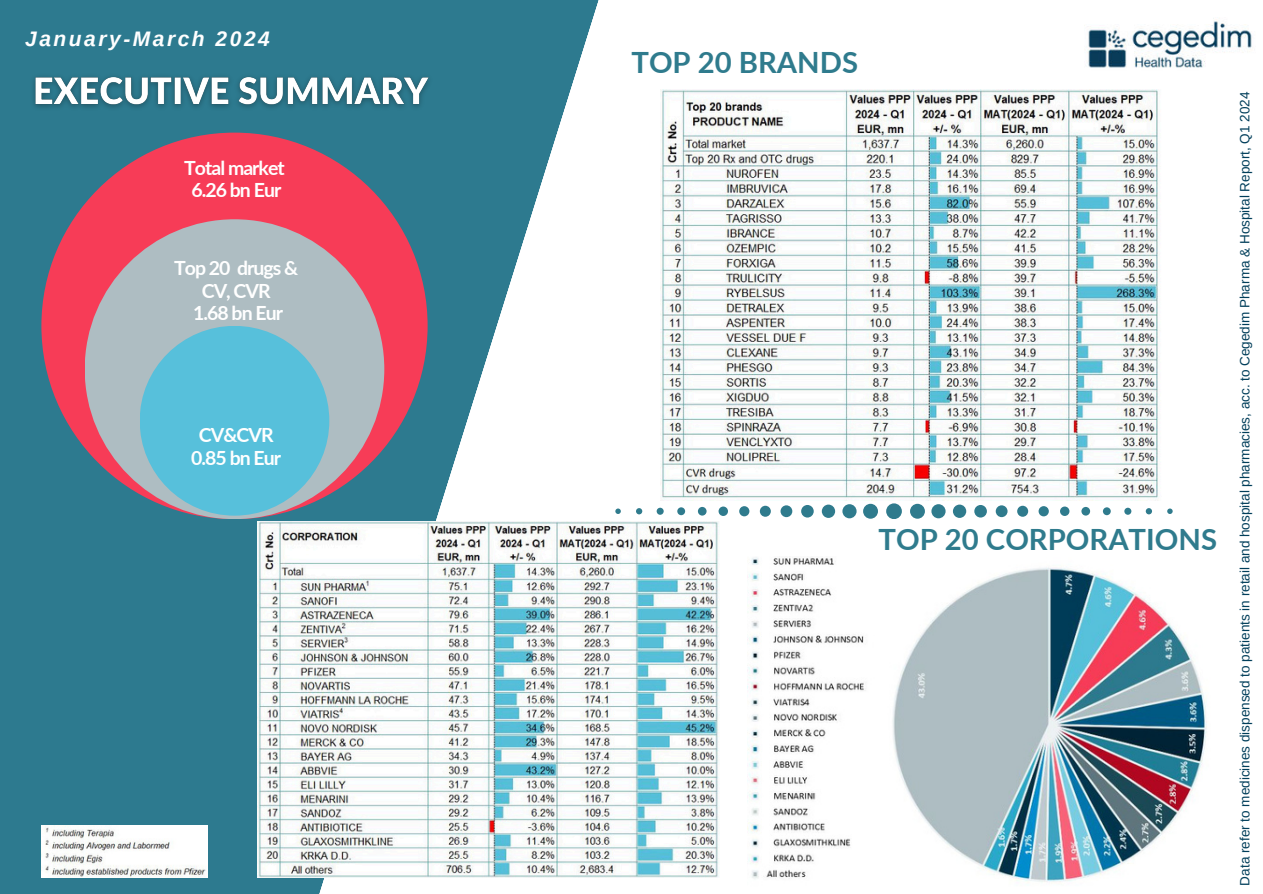
<style>
.page{position:relative;width:1263px;height:894px;background:#fff}
.page>*{position:absolute;margin:0;border:0;box-sizing:border-box;transform-origin:0 0}
.t1{font:700 29.25px "Lato";color:#2f7b8d}
.t2{font:italic 700 21px "Arimo";letter-spacing:.12em;color:#fff}
.t3{font:700 19.5px/22.5px "Lato";letter-spacing:-.05em;color:#fff;text-align:center}
.t4{font:13.5px "Arimo";color:#003e5a}
</style>
<div class="page">
<svg style="left:615px;top:503px;width:558px;height:16px"></svg>
<svg style="left:0;top:0;width:603px;height:893px;fill:#2d7a8f"></svg>
<img style="left:747px;top:557px;width:460px;height:325px">
<div style="left:41px;top:133px;width:387px;height:386px;background:#f73c57;border-radius:50%"></div>
<div style="left:85px;top:219px;width:299px;height:300px;background:#aebdc2;border-radius:50%"></div>
<div style="left:140px;top:326px;width:189px;height:189px;background:#57c0db;border-radius:50%"></div>
<img style="left:1087px;top:18px;width:165px;height:50px">
<img style="left:661px;top:89px;width:498px;height:411px">
<img style="left:258px;top:521px;width:461px;height:356px">
<img style="left:41px;top:825px;width:167px;height:51px">
<img style="left:16px;top:67px;width:422px;height:49px">
<h2 class="t2" style="left:25px;top:25px;width:246px">January-March 2024</h2>
<h3 class="t3" style="left:184px;top:156px;width:102px">Total market<br>6.26 bn Eur</h3>
<h3 class="t3" style="left:174px;top:256px;width:126px">Top 20 drugs &amp;<br>CV, CVR<br>1.68 bn Eur</h3>
<h3 class="t3" style="left:191px;top:423px;width:91px">CV&amp;CVR<br>0.85 bn Eur</h3>
<h1 class="t1" style="left:631px;top:41px;width:228px">TOP 20 BRANDS</h1>
<h1 class="t1" style="left:878px;top:517px;width:340px">TOP 20 CORPORATIONS</h1>
<p class="t4" style="left:1236px;top:885px;width:795px;rotate:-90deg">Data refer to medicines dispensed to patients in retail and hospital pharmacies, acc. to Cegedim Pharma &amp; Hospital Report, Q1 2024</p>
</div>
